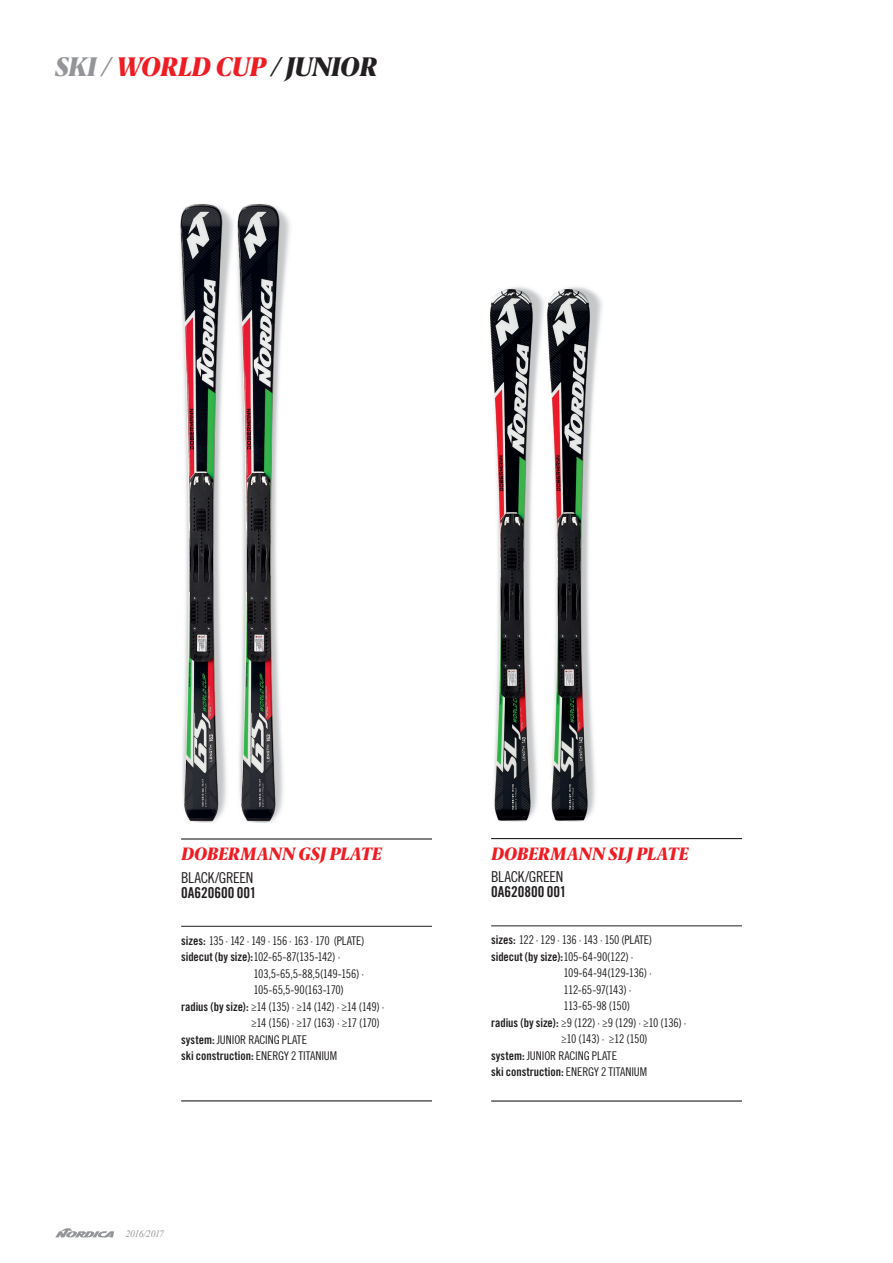
<style>
.page{position:relative;width:893px;height:1263px;background:#fff}
.page>*{position:absolute;margin:0;border:0;box-sizing:border-box;transform-origin:0 0}
.t1{font:italic 900 27px "Berlingske Serif Cn";letter-spacing:-.02em;color:#ee1d23}
.t2{font:italic 900 18px "Berlingske Serif Cn";color:#ee1d23}
.t3{font:15px "Trade Gothic LT Std Cn 18";letter-spacing:-.02em;color:#231f20}
.t4{font:15px "Trade Gothic LT Std Bd Cn 20";color:#231f20}
.t5{font:12px "Trade Gothic LT Std Cn 18";letter-spacing:-.025em;color:#231f20}
.t6{font:12px "Trade Gothic LT Std Bd Cn 20";letter-spacing:-.005em;color:#231f20}
.t7{font:12px "Trade Gothic LT Std Cn 18";letter-spacing:-.06em;color:#231f20}
.t8{font:12px "Trade Gothic LT Std Cn 18";letter-spacing:-.05em;color:#231f20}
.t9{font:italic 9.75px "Times New Roman";letter-spacing:-.05em;color:#939598}
.s1{color:#939598}
.s2{color:#231f20}
.s3{font-family:"Trade Gothic LT Std Bd Cn 20"}
.s4{font-family:"Trade Gothic LT Std Cn 18"}
</style>
<div class="page">
<img style="left:180px;top:204px;width:53px;height:618px">
<img style="left:233px;top:204px;width:57px;height:618px">
<img style="left:490px;top:287px;width:52px;height:535px">
<img style="left:542px;top:287px;width:60px;height:535px">
<hr style="left:181px;top:1100px;width:251px;height:1px;background:#231f20">
<hr style="left:491px;top:1100px;width:251px;height:1px;background:#231f20">
<hr style="left:181px;top:926px;width:251px;height:1px;background:#231f20">
<hr style="left:181px;top:838px;width:251px;height:1px;background:#231f20">
<hr style="left:491px;top:925px;width:251px;height:1px;background:#231f20">
<hr style="left:491px;top:838px;width:251px;height:1px;background:#231f20">
<svg style="left:55px;top:1228px;width:59px;height:10px"></svg>
<p class="t1" style="left:55px;top:48px;width:324px"><span class="s1">SKI /</span> WORLD CUP <span class="s2">/ JUNIOR</span></p>
<p class="t2" style="left:181px;top:842px;width:202px">DOBERMANN GSJ PLATE</p>
<p class="t2" style="left:491px;top:841px;width:199px">DOBERMANN SLJ PLATE</p>
<p class="t3" style="left:181px;top:868px;width:74px">BLACK/GREEN</p>
<p class="t4" style="left:181px;top:883px;width:77px">0A620600 001</p>
<p class="t5" style="left:181px;top:933px;width:185px"><span class="s3">sizes:</span> 135 · 142 · 149 · 156 · 163 · 170 (PLATE)</p>
<p class="t5" style="left:181px;top:950px;width:161px"><span class="s3">sidecut (by size):</span>102-65-87(135-142) ·</p>
<p class="t5" style="left:253px;top:966px;width:112px">103,5-65,5-88,5(149-156) ·</p>
<p class="t5" style="left:253px;top:983px;width:92px">105-65,5-90(163-170)</p>
<p class="t7" style="left:181px;top:999px;width:205px"><span class="s3">radius (by size):</span> ≥14 (135) · ≥14 (142) · ≥14 (149) ·</p>
<p class="t8" style="left:251px;top:1016px;width:130px">≥14 (156) · ≥17 (163) · ≥17 (170)</p>
<p class="t5" style="left:181px;top:1032px;width:127px"><span class="s3">system:</span> JUNIOR RACING PLATE</p>
<p class="t6" style="left:181px;top:1049px;width:157px">ski construction: <span class="s4">ENERGY 2 TITANIUM</span></p>
<p class="t3" style="left:491px;top:868px;width:74px">BLACK/GREEN</p>
<p class="t4" style="left:491px;top:883px;width:77px">0A620800 001</p>
<p class="t5" style="left:491px;top:933px;width:163px"><span class="s3">sizes:</span> 122 · 129 · 136 · 143 · 150 (PLATE)</p>
<p class="t6" style="left:491px;top:949px;width:144px">sidecut (by size):<span class="s4">105-64-90(122) ·</span></p>
<p class="t5" style="left:563px;top:966px;width:90px">109-64-94(129-136) ·</p>
<p class="t5" style="left:563px;top:982px;width:69px">112-65-97(143) ·</p>
<p class="t5" style="left:563px;top:999px;width:68px">113-65-98 (150)</p>
<p class="t5" style="left:491px;top:1015px;width:197px"><span class="s3">radius (by size):</span> ≥9 (122) · ≥9 (129) · ≥10 (136) ·</p>
<p class="t5" style="left:561px;top:1032px;width:88px">≥10 (143) · ≥12 (150)</p>
<p class="t5" style="left:491px;top:1048px;width:127px"><span class="s3">system:</span> JUNIOR RACING PLATE</p>
<p class="t6" style="left:491px;top:1065px;width:157px">ski construction: <span class="s4">ENERGY 2 TITANIUM</span></p>
<p class="t9" style="left:125px;top:1227px;width:40px">2016/2017</p>
</div>
